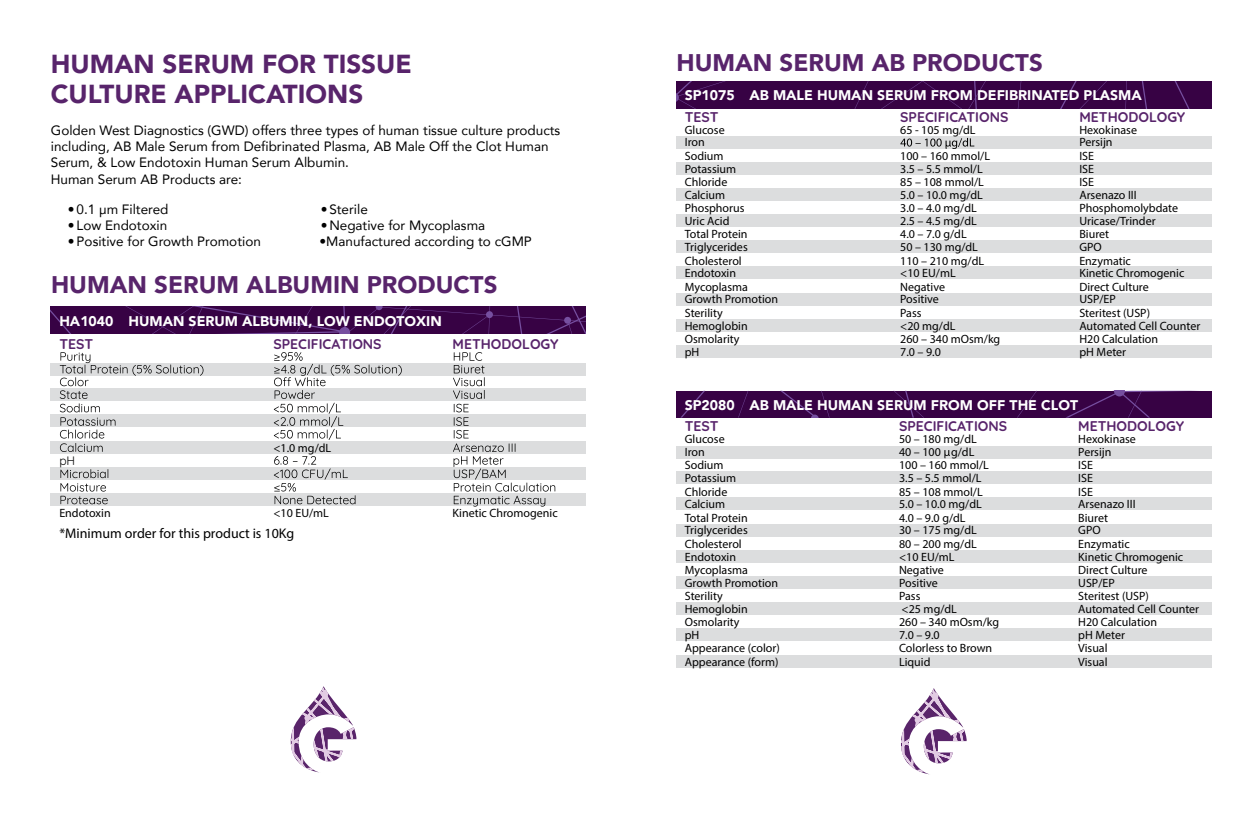
<style>
.page{position:relative;width:1260px;height:828px;background:#fff}
.page>*{position:absolute;margin:0;border:0;box-sizing:border-box;transform-origin:0 0}
.t1{font:900 26px/30px "Avenir";color:#58246b}
.t2{font:900 24px "Avenir";color:#58246b}
.t3{font:900 14px "Avenir";color:#fff}
.t4{font:700 14px "Quicksand";color:#58246b}
.t5{font:14px "Myriad Pro";color:#010101}
.t6{font:13.6px/16.2px "Avenir";color:#010101}
.t7{font:12px/13.2px "Myriad Pro";color:#010101}
.t8{font:12px "Quicksand";color:#010101}
</style>
<div class="page">
<div style="left:676px;top:472px;width:536px;height:13px;background:#dcddde"></div>
<div style="left:676px;top:498px;width:536px;height:13px;background:#dcddde"></div>
<div style="left:676px;top:524px;width:536px;height:13px;background:#dcddde"></div>
<div style="left:676px;top:550px;width:536px;height:13px;background:#dcddde"></div>
<div style="left:676px;top:576px;width:536px;height:13px;background:#dcddde"></div>
<div style="left:676px;top:603px;width:536px;height:13px;background:#dcddde"></div>
<div style="left:676px;top:629px;width:536px;height:13px;background:#dcddde"></div>
<div style="left:676px;top:655px;width:535px;height:13px;background:#dcddde"></div>
<div style="left:676px;top:446px;width:536px;height:13px;background:#dcddde"></div>
<div style="left:676px;top:391px;width:536px;height:27px;background:#370244"></div>
<svg style="left:680px;top:391px;width:503px;height:27px"></svg>
<svg style="left:944px;top:450px;width:6px;height:8px"></svg>
<div style="left:676px;top:162px;width:536px;height:13px;background:#dcddde"></div>
<div style="left:676px;top:188px;width:536px;height:13px;background:#dcddde"></div>
<div style="left:676px;top:215px;width:536px;height:13px;background:#dcddde"></div>
<div style="left:676px;top:241px;width:536px;height:13px;background:#dcddde"></div>
<div style="left:676px;top:267px;width:536px;height:13px;background:#dcddde"></div>
<div style="left:676px;top:293px;width:536px;height:13px;background:#dcddde"></div>
<div style="left:676px;top:319px;width:536px;height:13px;background:#dcddde"></div>
<div style="left:676px;top:345px;width:535px;height:14px;background:#dcddde"></div>
<div style="left:676px;top:136px;width:536px;height:13px;background:#dcddde"></div>
<div style="left:676px;top:81px;width:536px;height:27px;background:#370244"></div>
<svg style="left:900px;top:138px;width:74px;height:11px"></svg>
<div style="left:50px;top:389px;width:535px;height:13px;background:#dcddde"></div>
<div style="left:50px;top:415px;width:535px;height:13px;background:#dcddde"></div>
<div style="left:50px;top:441px;width:535px;height:13px;background:#dcddde"></div>
<div style="left:50px;top:467px;width:535px;height:13px;background:#dcddde"></div>
<div style="left:50px;top:493px;width:535px;height:13px;background:#dcddde"></div>
<div style="left:50px;top:362px;width:535px;height:14px;background:#dcddde"></div>
<svg style="left:51px;top:307px;width:535px;height:27px;background:#3a0649"></svg>
<div style="left:486px;top:311px;width:7px;height:7px;background:#764fa0;border-radius:50%"></div>
<svg style="left:274px;top:352px;width:128px;height:88px"></svg>
<svg style="left:274px;top:456px;width:82px;height:48px"></svg>
<svg style="left:60px;top:352px;width:144px;height:100px"></svg>
<svg style="left:60px;top:469px;width:48px;height:35px"></svg>
<svg style="left:453px;top:352px;width:102px;height:155px"></svg>
<svg style="left:291px;top:686px;width:66px;height:87px"></svg>
<svg style="left:901px;top:688px;width:66px;height:87px"></svg>
<h1 class="t1" style="left:51px;top:48px;width:363px">HUMAN SERUM FOR TISSUE<br>CULTURE APPLICATIONS</h1>
<p class="t6" style="left:51px;top:122px;width:511px">Golden West Diagnostics (GWD) offers three types of human tissue culture products including, AB Male Serum from Defibrinated Plasma, AB Male Off the Clot Human Serum, &amp; Low Endotoxin Human Serum Albumin.<br>Human Serum AB Products are:</p>
<p class="t6" style="left:68px;top:200px;width:102px">• 0.1 µm Filtered</p>
<p class="t6" style="left:68px;top:217px;width:101px">• Low Endotoxin</p>
<p class="t6" style="left:68px;top:233px;width:194px">•Positive for Growth Promotion</p>
<p class="t6" style="left:321px;top:200px;width:49px">• Sterile</p>
<p class="t6" style="left:321px;top:217px;width:166px">•Negative for Mycoplasma</p>
<p class="t6" style="left:320px;top:233px;width:214px">•Manufactured according to cGMP</p>
<h2 class="t2" style="left:51px;top:264px;width:448px">HUMAN SERUM ALBUMIN PRODUCTS</h2>
<p class="t3" style="left:59px;top:309px;width:384px">HA1040 HUMAN SERUM ALBUMIN, LOW ENDOTOXIN</p>
<p class="t4" style="left:59px;top:332px;width:35px">TEST</p>
<p class="t4" style="left:273px;top:332px;width:110px">SPECIFICATIONS</p>
<p class="t4" style="left:453px;top:332px;width:107px">METHODOLOGY</p>
<p class="t8" style="left:59px;top:451px;width:17px">pH</p>
<p class="t7" style="left:273px;top:441px;width:59px">&lt;1.0 mg/dL</p>
<p class="t7" style="left:59px;top:506px;width:53px">Endotoxin</p>
<p class="t7" style="left:453px;top:506px;width:107px">Kinetic Chromogenic</p>
<p class="t5" style="left:59px;top:525px;width:236px">*Minimum order for this product is 10Kg</p>
<p class="t7" style="left:273px;top:506px;width:57px">&lt;10 EU/mL</p>
<h2 class="t2" style="left:676px;top:42px;width:368px">HUMAN SERUM AB PRODUCTS</h2>
<p class="t3" style="left:685px;top:84px;width:459px">SP1075 AB MALE HUMAN SERUM FROM DEFIBRINATED PLASMA</p>
<p class="t4" style="left:685px;top:105px;width:35px">TEST</p>
<p class="t4" style="left:900px;top:105px;width:110px">SPECIFICATIONS</p>
<p class="t4" style="left:1079px;top:105px;width:107px">METHODOLOGY</p>
<p class="t7" style="left:900px;top:116px;width:91px;line-height:26.2px">65 - 105 mg/dL<br>100 – 160 mmol/L</p>
<p class="t7" style="left:900px;top:162px;width:102px">3.5 – 5.5 mmol/L<br>85 – 108 mmol/L<br>5.0 – 10.0 mg/dL<br>3.0 – 4.0 mg/dL<br>2.5 – 4.5 mg/dL<br>4.0 – 7.0 g/dL<br>50 – 130 mg/dL<br>110 – 210 mg/dL &lt;10 EU/mL<br>Negative<br>Positive<br>Pass<br>&lt;20 mg/dL<br>260 – 340 mOsm/kg<br>7.0 – 9.0</p>
<p class="t7" style="left:685px;top:123px;width:95px">Glucose<br>Iron<br>Sodium<br>Potassium<br>Chloride<br>Calcium<br>Phosphorus<br>Uric Acid<br>Total Protein<br>Triglycerides<br>Cholesterol<br>Endotoxin<br>Mycoplasma<br>Growth Promotion<br>Sterility<br>Hemoglobin<br>Osmolarity<br>pH</p>
<p class="t7" style="left:1079px;top:123px;width:122px">Hexokinase<br>Persijn<br>ISE<br>ISE<br>ISE<br>Arsenazo III<br>Phosphomolybdate<br>Uricase/Trinder<br>Biuret<br>GPO<br>Enzymatic<br>Kinetic Chromogenic<br>Direct Culture<br>USP/EP<br>Steritest (USP)<br>Automated Cell Counter<br>H20 Calculation<br>pH Meter</p>
<p class="t3" style="left:685px;top:393px;width:395px">SP2080 AB MALE HUMAN SERUM FROM OFF THE CLOT</p>
<p class="t4" style="left:685px;top:415px;width:35px">TEST</p>
<p class="t4" style="left:899px;top:415px;width:110px">SPECIFICATIONS</p>
<p class="t4" style="left:1078px;top:415px;width:107px">METHODOLOGY</p>
<p class="t7" style="left:899px;top:432px;width:102px">50 – 180 mg/dL<br>40 – 100 g/dL<br>100 – 160 mmol/L<br>3.5 – 5.5 mmol/L<br>85 – 108 mmol/L<br>5.0 – 10.0 mg/dL<br>4.0 – 9.0 g/dL<br>30 – 175 mg/dL<br>80 – 200 mg/dL &lt;10 EU/mL<br>Negative<br>Positive<br>Pass<br>&lt;25 mg/dL<br>260 – 340 mOsm/kg<br>7.0 – 9.0<br>Colorless to Brown<br>Liquid</p>
<p class="t7" style="left:685px;top:432px;width:97px">Glucose<br>Iron<br>Sodium<br>Potassium<br>Chloride<br>Calcium<br>Total Protein<br>Triglycerides<br>Cholesterol<br>Endotoxin<br>Mycoplasma<br>Growth Promotion<br>Sterility<br>Hemoglobin<br>Osmolarity<br>pH<br>Appearance (color)<br>Appearance (form)</p>
<p class="t7" style="left:1078px;top:432px;width:122px">Hexokinase<br>Persijn<br>ISE<br>ISE<br>ISE<br>Arsenazo III<br>Biuret<br>GPO<br>Enzymatic<br>Kinetic Chromogenic<br>Direct Culture<br>USP/EP<br>Steritest (USP)<br>Automated Cell Counter<br>H20 Calculation<br>pH Meter<br>Visual<br>Visual</p>
</div>
